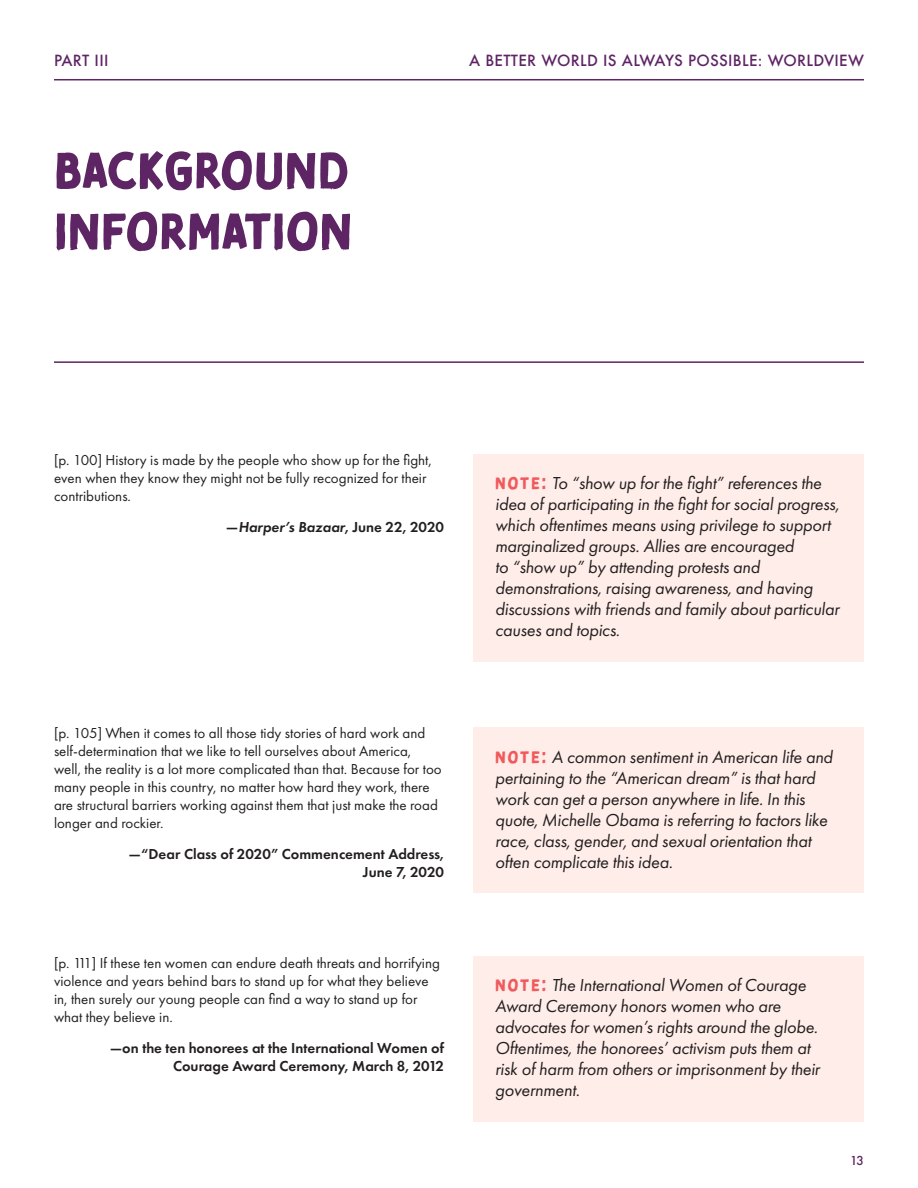
<style>
.page{position:relative;width:918px;height:1188px;background:#fff}
.page>*{position:absolute;margin:0;border:0;box-sizing:border-box;transform-origin:0 0}
.Heading{font:50.7px/60.9px "Tomarik Brush";color:#5e2564}
.Note{font:italic 18px/21px "Futura PT";letter-spacing:-.01em;color:#231f20}
.t1{font:15px/18px "Futura PT";color:#231f20}
.Attribution{font:600 15px/18px "Futura PT";color:#231f20;text-align:right}
.t2{font:500 15px "Futura";letter-spacing:.02em;color:#5e2564}
.Attribution-2{font:italic 600 15px "Futura PT";color:#231f20}
.t3{font:500 12px "Futura";color:#5e2564}
.s1{font-style:normal}
.s2{font-family:"Tomarik Brush";font-style:normal;font-size:16.5px;color:#f05a5d}
</style>
<div class="page">
<hr style="left:54px;top:79px;width:810px;height:1px;background:#5e2564">
<hr style="left:54px;top:361px;width:810px;height:2px;background:#5e2564">
<div style="left:474px;top:454px;width:390px;height:207px;background:#feede8"></div>
<div style="left:474px;top:728px;width:390px;height:165px;background:#feede8"></div>
<div style="left:474px;top:956px;width:390px;height:166px;background:#feede8"></div>
<p class="t2" style="left:54px;top:51px;width:56px">PART III</p>
<p class="t2" style="left:469px;top:51px;width:396px">A BETTER WORLD IS ALWAYS POSSIBLE: WORLDVIEW</p>
<p class="Heading" style="left:54px;top:135px;width:300px">BACKGROUND<br>INFORMATION</p>
<p class="t1" style="left:54px;top:451px;width:379px">[p. 100] History is made by the people who show up for the fight, even when they know they might not be fully recognized for their contributions.</p>
<p class="Attribution-2" style="left:226px;top:517px;width:220px"><span class="s1">—</span>Harper’s Bazaar<span class="s1">, June 22, 2020</span></p>
<p class="t1" style="left:54px;top:724px;width:389px">[p. 105] When it comes to all those tidy stories of hard work and self-determination that we like to tell ourselves about America, well, the reality is a lot more complicated than that. Because for too many people in this country, no matter how hard they work, there are structural barriers working against them that just make the road longer and rockier.</p>
<p class="Attribution" style="left:129px;top:845px;width:317px">—“Dear Class of 2020” Commencement Address,<br>June 7, 2020</p>
<p class="t1" style="left:54px;top:954px;width:387px">[p. 111] If these ten women can endure death threats and horrifying violence and years behind bars to stand up for what they believe in, then surely our young people can find a way to stand up for what they believe in.</p>
<p class="Attribution" style="left:110px;top:1038px;width:336px">—on the ten honorees at the International Women of<br>Courage Award Ceremony, March 8, 2012</p>
<p class="Note" style="left:495px;top:472px;width:346px"><span class="s2">NOTE:</span> To “show up for the fight” references the idea of participating in the fight for social progress, which oftentimes means using privilege to support marginalized groups. Allies are encouraged<br>to “show up” by attending protests and demonstrations, raising awareness, and having discussions with friends and family about particular causes and topics.</p>
<p class="Note" style="left:495px;top:746px;width:339px"><span class="s2">NOTE:</span> A common sentiment in American life and pertaining to the “American dream” is that hard work can get a person anywhere in life. In this quote, Michelle Obama is referring to factors like race, class, gender, and sexual orientation that often complicate this idea.</p>
<p class="Note" style="left:495px;top:975px;width:326px"><span class="s2">NOTE:</span> The International Women of Courage Award Ceremony honors women who are advocates for women’s rights around the globe.<br>Oftentimes, the honorees’ activism puts them at risk of harm from others or imprisonment by their government.</p>
<p class="t3" style="left:850px;top:1153px;width:15px">13</p>
</div>
